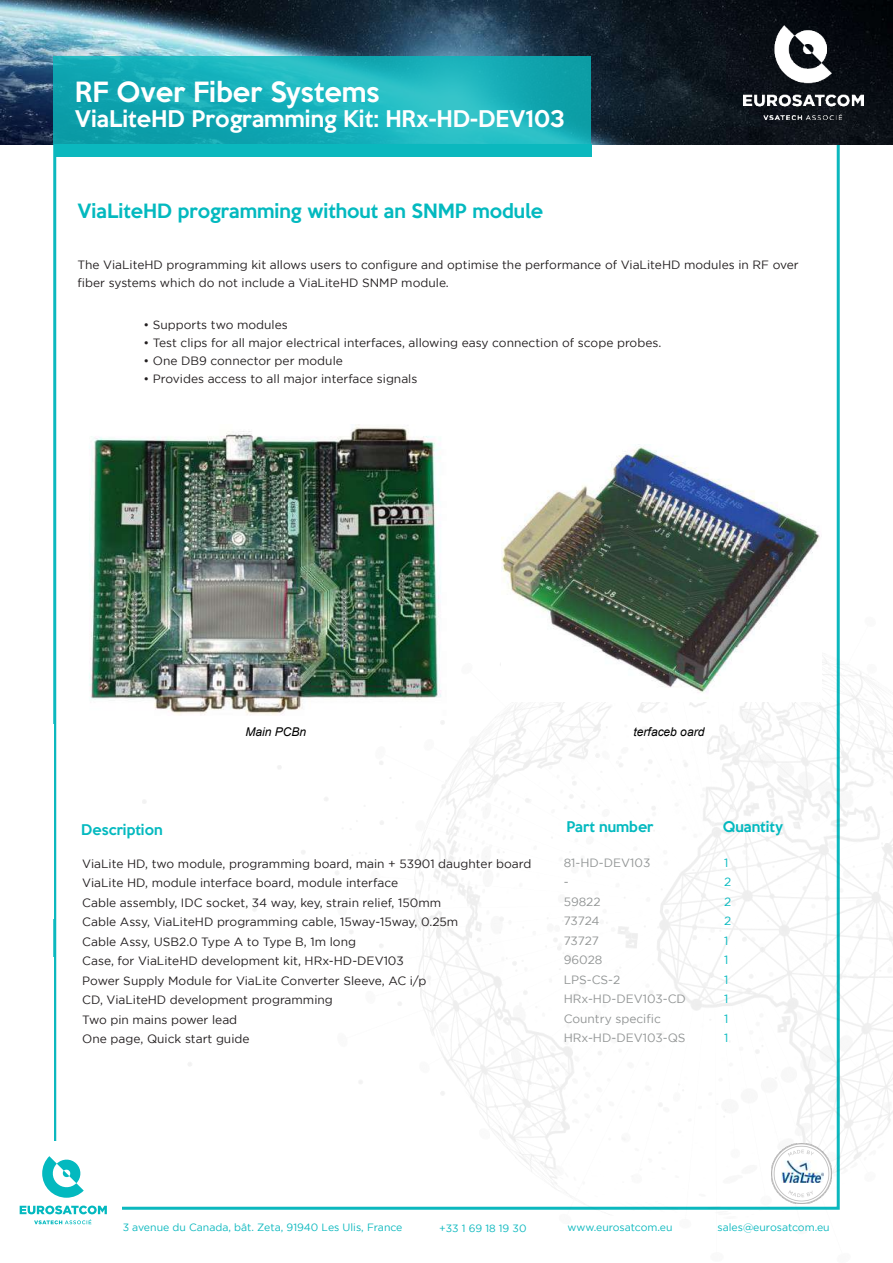
<style>
.page{position:relative;width:893px;height:1263px;background:#fff}
.page>*{position:absolute;margin:0;border:0;box-sizing:border-box;transform-origin:0 0}
.t1{font:500 25.5px "Keep Calm";color:#fff}
.t2{font:500 21px "Keep Calm";color:#fff}
.t3{font:500 18px "Keep Calm";color:#03b9bf}
.t4{font:500 13.5px "Keep Calm";color:#03b9bf}
.t5{font:12px/19.5px "Gotham";color:#231f20}
.t6{font:12px/19.5px "Gotham";color:#929595}
.t7{font:italic 12px "Arial";color:#000}
.t8{font:12px/19.5px "Gotham";color:#03b9bf}
.t9{font:10.5px "Gotham";color:#0bb8be}
</style>
<div class="page">
<img style="left:142px;top:569px;width:751px;height:641px">
<img style="left:0;top:0;width:893px;height:145px">
<img style="left:744px;top:26px;width:120px;height:93px">
<svg style="left:53px;top:57px;width:538px;height:88px;background:#19afb9"></svg>
<div style="left:54px;top:145px;width:537px;height:12px;background:#0bb8be"></div>
<img style="left:772px;top:1143px;width:60px;height:60px">
<svg style="left:20px;top:1156px;width:87px;height:68px"></svg>
<img style="left:782px;top:1160px;width:41px;height:23px">
<img style="left:89px;top:424px;width:358px;height:292px">
<img style="left:501px;top:447px;width:321px;height:254px">
<h1 class="t1" style="left:75px;top:70px;width:306px">RF Over Fiber Systems</h1>
<h2 class="t2" style="left:75px;top:101px;width:492px">ViaLiteHD Programming Kit: HRx-HD-DEV103</h2>
<h3 class="t3" style="left:78px;top:195px;width:467px">ViaLiteHD programming without an SNMP module</h3>
<p class="t5" style="left:78px;top:256px;width:723px;line-height:18px">The ViaLiteHD programming kit allows users to configure and optimise the performance of ViaLiteHD modules in RF over fiber systems which do not include a ViaLiteHD SNMP module.</p>
<p class="t5" style="left:144px;top:314px;width:146px">• Supports two modules</p>
<p class="t5" style="left:144px;top:332px;width:519px">• Test clips for all major electrical interfaces, allowing easy connection of scope probes.</p>
<p class="t5" style="left:144px;top:350px;width:201px">• One DB9 connector per module</p>
<p class="t5" style="left:144px;top:368px;width:275px">• Provides access to all major interface signals</p>
<p class="t7" style="left:245px;top:724px;width:62px">Main PCBn</p>
<p class="t7" style="left:634px;top:724px;width:72px">terfaceb oard</p>
<p class="t4" style="left:81px;top:818px;width:83px">Description</p>
<p class="t4" style="left:566px;top:815px;width:89px">Part number</p>
<p class="t4" style="left:723px;top:815px;width:62px">Quantity</p>
<p class="t5" style="left:82px;top:853px;width:451px">ViaLite HD, two module, programming board, main + 53901 daughter board ViaLite HD, module interface board, module interface<br>Cable assembly, IDC socket, 34 way, key, strain relief, 150mm<br>Cable Assy, ViaLiteHD programming cable, 15way-15way, 0.25m<br>Cable Assy, USB2.0 Type A to Type B, 1m long<br>Case, for ViaLiteHD development kit, HRx-HD-DEV103<br>Power Supply Module for ViaLite Converter Sleeve, AC i/p<br>CD, ViaLiteHD development programming<br>Two pin mains power lead<br>One page, Quick start guide</p>
<p class="t6" style="left:564px;top:853px;width:124px">81-HD-DEV103<br>-<br>59822<br>73724<br>73727<br>96028<br>LPS-CS-2<br>HRx-HD-DEV103-CD<br>Country specific<br>HRx-HD-DEV103-QS</p>
<p class="t8" style="left:724px;top:853px;width:9px">1<br>2<br>2<br>2<br>1<br>1<br>1<br>1<br>1<br>1</p>
<p class="t9" style="left:123px;top:1221px;width:281px">3 avenue du Canada, bât. Zeta, 91940 Les Ulis, France</p>
<p class="t9" style="left:439px;top:1222px;width:89px">+33 1 69 18 19 30</p>
<p class="t9" style="left:568px;top:1221px;width:107px">www.eurosatcom.eu</p>
<p class="t9" style="left:717px;top:1221px;width:114px">sales@eurosatcom.eu</p>
</div>
